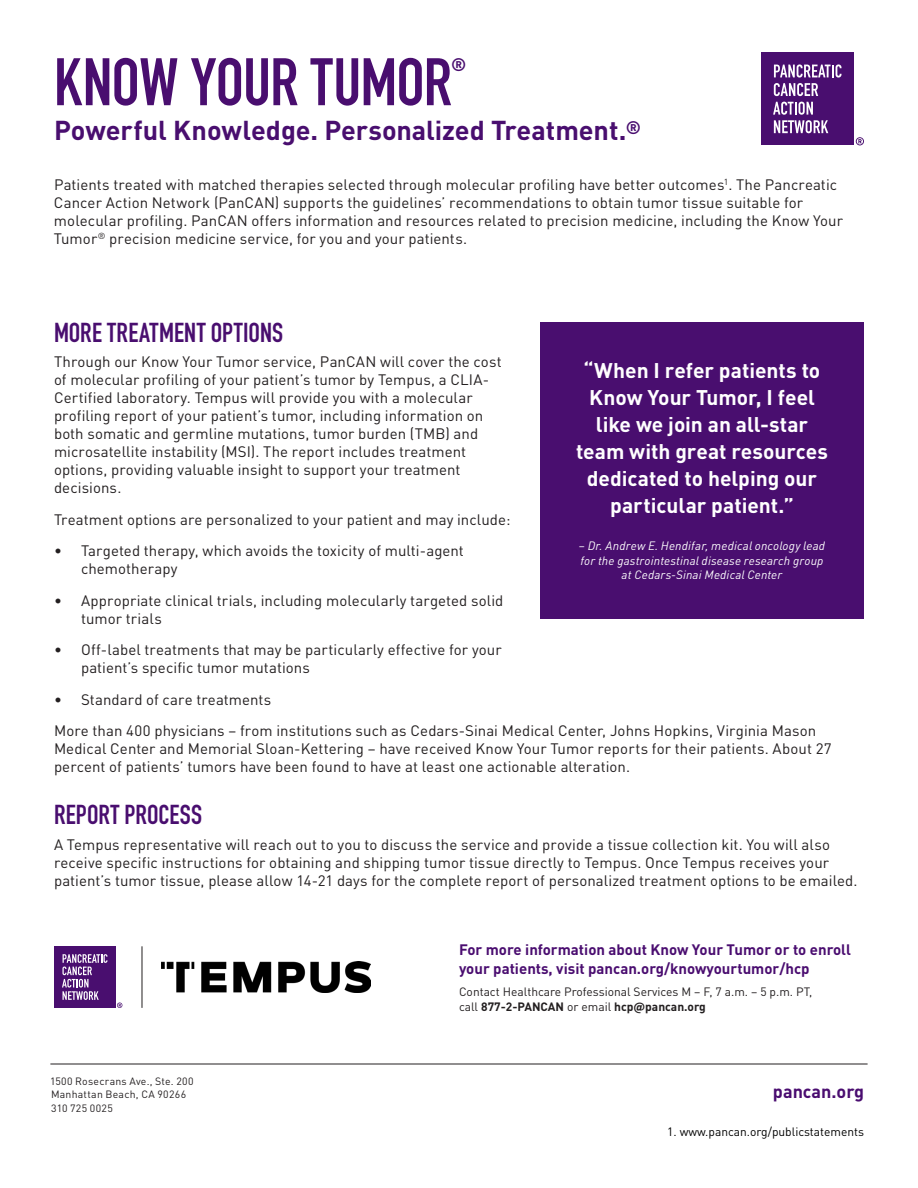
<style>
.page{position:relative;width:918px;height:1188px;background:#fff}
.page>*{position:absolute;margin:0;border:0;box-sizing:border-box;transform-origin:0 0}
.t1{font:700 66px "DIN Condensed";letter-spacing:-.01em;color:#490e6f}
.t2{font:700 27px "DINOT";letter-spacing:-.005em;color:#490e6f}
.t3{font:700 27px "DIN Condensed";letter-spacing:.005em;color:#490e6f}
.t4{font:700 21px/27px "DINOT";color:#fff;text-align:center}
.t5{font:700 18px "DINOT";color:#4a0d70}
.t6{font:700 18px "DINOT";color:#490e6f}
.t7{font:15px/18px "DINOT";letter-spacing:.005em;color:#231f20}
.t8{font:700 15px/19.5px "DINOT";color:#4a0d70}
.t9{font:italic 12px/14.4px "DINOT";letter-spacing:.015em;color:#fff;text-align:center}
.t10{font:12px/14.4px "DINOT";color:#231f20}
.t11{font:12px "DINOT";color:#000}
.t12{font:10.5px/13.5px "DINOT";letter-spacing:.025em;color:#231f20}
.s1{font-weight:700}
</style>
<div class="page">
<hr style="left:142px;top:946px;width:1px;height:62px;background:#231f20">
<div style="left:540px;top:322px;width:324px;height:297px;background:#490e6f"></div>
<div style="left:761px;top:52px;width:93px;height:93px;background:#490e6f"></div>
<svg style="left:856px;top:137px;width:8px;height:8px"></svg>
<svg style="left:773px;top:102px;width:55px;height:31px"></svg>
<svg style="left:774px;top:64px;width:68px;height:32px"></svg>
<img style="left:162px;top:962px;width:208px;height:30px">
<div style="left:54px;top:946px;width:62px;height:62px;background:#490e6f"></div>
<svg style="left:117px;top:1003px;width:5px;height:5px"></svg>
<svg style="left:62px;top:954px;width:45px;height:46px"></svg>
<hr style="left:50px;top:1064px;width:818px;height:1px;background:#231f20">
<h1 class="t1" style="left:54px;top:38px;width:399px">KNOW YOUR TUMOR</h1>
<p class="t6" style="left:451px;top:52px;width:17px">®</p>
<h2 class="t2" style="left:54px;top:112px;width:589px">Powerful Knowledge. Personalized Treatment.<sup>®</sup></h2>
<p class="t7" style="left:54px;top:175px;width:791px">Patients treated with matched therapies selected through molecular profiling have better outcomes<sup>1</sup>. The Pancreatic Cancer Action Network (PanCAN) supports the guidelines’ recommendations to obtain tumor tissue suitable for molecular profiling. PanCAN offers information and resources related to precision medicine, including the Know Your Tumor<sup>®</sup> precision medicine service, for you and your patients.</p>
<h2 class="t3" style="left:54px;top:314px;width:231px">MORE TREATMENT OPTIONS</h2>
<p class="t7" style="left:54px;top:353px;width:449px">Through our Know Your Tumor service, PanCAN will cover the cost of molecular profiling of your patient’s tumor by Tempus, a CLIA-Certified laboratory. Tempus will provide you with a molecular profiling report of your patient’s tumor, including information on both somatic and germline mutations, tumor burden (TMB) and microsatellite instability (MSI). The report includes treatment options, providing valuable insight to support your treatment decisions.</p>
<p class="t7" style="left:54px;top:510px;width:458px">Treatment options are personalized to your patient and may include:</p>
<p class="t7" style="left:81px;top:542px;width:384px;text-indent:-27px">• Targeted therapy, which avoids the toxicity of multi-agent chemotherapy</p>
<p class="t7" style="left:81px;top:591px;width:424px;text-indent:-27px">• Appropriate clinical trials, including molecularly targeted solid tumor trials</p>
<p class="t7" style="left:81px;top:641px;width:422px;text-indent:-27px">• Off-label treatments that may be particularly effective for your patient’s specific tumor mutations</p>
<p class="t7" style="left:54px;top:683px;width:764px;line-height:31.5px">• Standard of care treatments<br>More than 400 physicians – from institutions such as Cedars-Sinai Medical Center, Johns Hopkins, Virginia Mason</p>
<p class="t7" style="left:54px;top:740px;width:779px">Medical Center and Memorial Sloan-Kettering – have received Know Your Tumor reports for their patients. About 27 percent of patients’ tumors have been found to have at least one actionable alteration.</p>
<h2 class="t3" style="left:54px;top:797px;width:150px">REPORT PROCESS</h2>
<p class="t7" style="left:54px;top:835px;width:805px">A Tempus representative will reach out to you to discuss the service and provide a tissue collection kit. You will also receive specific instructions for obtaining and shipping tumor tissue directly to Tempus. Once Tempus receives your patient’s tumor tissue, please allow 14-21 days for the complete report of personalized treatment options to be emailed.</p>
<h3 class="t4" style="left:576px;top:357px;width:254px">“When I refer patients to<br>Know Your Tumor, I feel like we join an all-star team with great resources dedicated to helping our particular patient.”</h3>
<p class="t9" style="left:579px;top:539px;width:248px">– Dr. Andrew E. Hendifar, medical oncology lead for the gastrointestinal disease research group at Cedars-Sinai Medical Center</p>
<p class="t12" style="left:50px;top:1074px;width:145px">1500 Rosecrans Ave., Ste. 200<br>Manhattan Beach, CA 90266<br>310 725 0025</p>
<p class="t8" style="left:459px;top:939px;width:394px">For more information about Know Your Tumor or to enroll your patients, visit pancan.org/knowyourtumor/hcp</p>
<p class="t10" style="left:459px;top:985px;width:355px">Contact Healthcare Professional Services M – F, 7 a.m. – 5 p.m. PT, call <span class="s1">877-2-PANCAN</span> or email <span class="s1">hcp@pancan.org</span></p>
<p class="t5" style="left:773px;top:1079px;width:93px">pancan.org</p>
<p class="t11" style="left:667px;top:1124px;width:198px">1. www.pancan.org/publicstatements</p>
</div>
